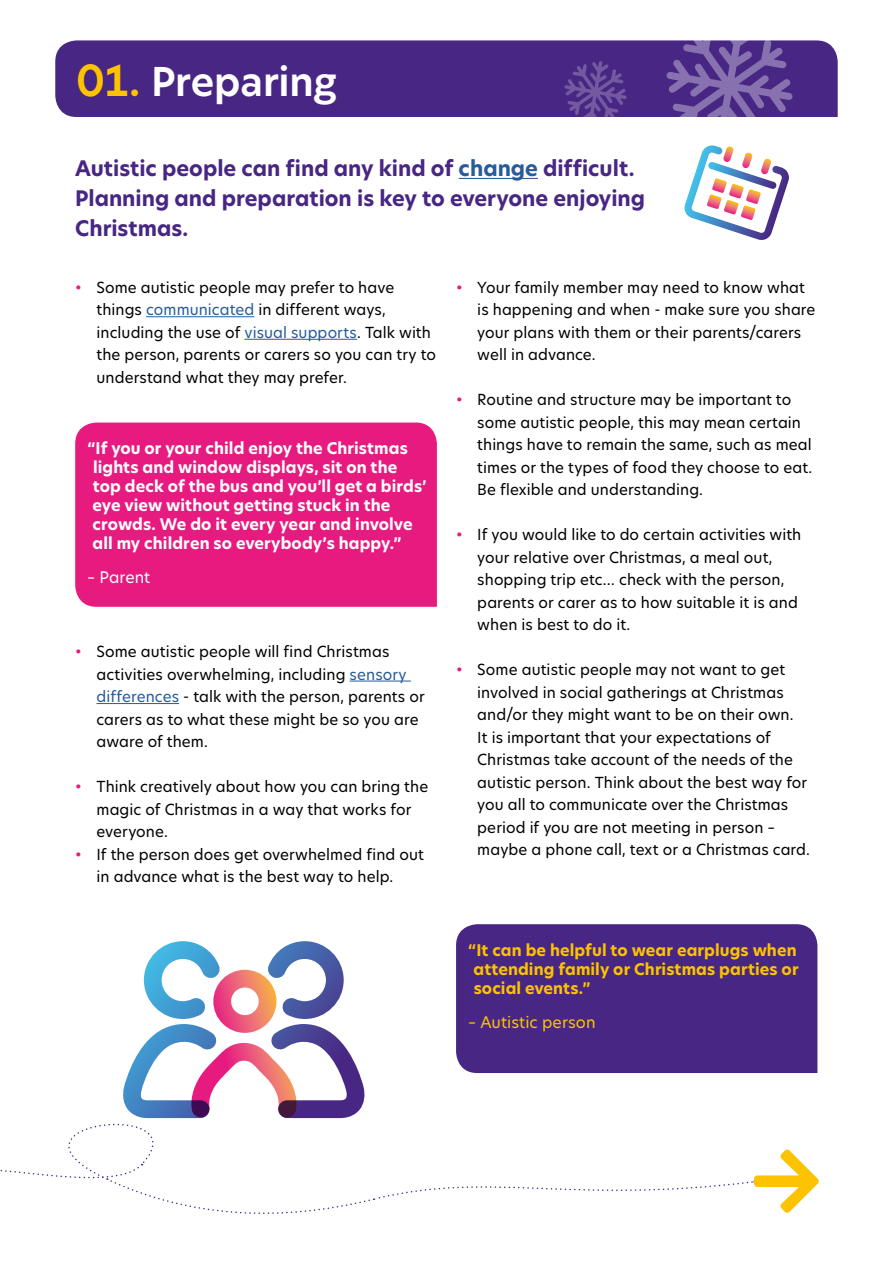
<style>
.page{position:relative;width:893px;height:1263px;background:#fff}
.page>*{position:absolute;margin:0;border:0;box-sizing:border-box;transform-origin:0 0}
.t1{font:600 39px "TP Hero";letter-spacing:-.005em;color:#fff}
.t2{font:700 21px/30px "TP Hero";color:#482683}
.t3{font:700 15.75px/18.9px "TP Hero";letter-spacing:.005em;color:#fff}
.t4{font:700 15.75px/18.9px "TP Hero";letter-spacing:.005em;color:#fdc300}
.t5{font:15.75px "TP Hero";letter-spacing:.005em;color:#fdc300}
.t6{font:15.75px "TP Hero";color:#fff}
.t7{font:15px/22.5px "TP Hero";letter-spacing:.005em;color:#000}
.s1{font-size:42px;color:#fdc300}
.s2{color:#275b9b}
.s3{color:#e71a80}
</style>
<div class="page">
<hr style="left:459px;top:178px;width:79px;height:1px;background:#275b9b">
<div style="left:55px;top:40px;width:783px;height:77px;background:#482683"></div>
<svg style="left:684px;top:145px;width:105px;height:95px"></svg>
<hr style="left:146px;top:316px;width:108px;height:1px;background:#275b9b">
<hr style="left:244px;top:339px;width:113px;height:1px;background:#275b9b">
<hr style="left:350px;top:681px;width:61px;height:1px;background:#275b9b">
<hr style="left:97px;top:703px;width:82px;height:1px;background:#275b9b">
<svg style="left:564px;top:61px;width:63px;height:56px;background:#593a8e"></svg>
<svg style="left:666px;top:40px;width:127px;height:77px;background:#664997"></svg>
<div style="left:75px;top:422px;width:362px;height:185px;background:#e71a80"></div>
<svg style="left:456px;top:924px;width:361px;height:17px;background:#4f2e88"></svg>
<svg style="left:0;top:941px;width:819px;height:273px"></svg>
<h1 class="t1" style="left:76px;top:55px;width:263px"><span class="s1">01.</span> Preparing</h1>
<h2 class="t2" style="left:75px;top:154px;width:571px">Autistic people can find any kind of <span class="s2">change</span> difficult.<br>Planning and preparation is key to everyone enjoying<br>Christmas.</h2>
<p class="t7" style="left:97px;top:276px;width:341px;text-indent:-21px"><span class="s3">•</span> Some autistic people may prefer to have things <span class="s2">communicated</span> in different ways, including the use of <span class="s2">visual supports</span>. Talk with the person, parents or carers so you can try to understand what they may prefer.</p>
<p class="t3" style="left:93px;top:439px;width:335px;text-indent:-5px">“If you or your child enjoy the Christmas lights and window displays, sit on the top deck of the bus and you’ll get a birds’ eye view without getting stuck in the crowds. We do it every year and involve all my children so everybody’s happy.”</p>
<p class="t6" style="left:87px;top:566px;width:65px">– Parent</p>
<p class="t7" style="left:97px;top:640px;width:330px;text-indent:-21px"><span class="s3">•</span> Some autistic people will find Christmas activities overwhelming, including <span class="s2">sensory differences</span> - talk with the person, parents or carers as to what these might be so you are aware of them.</p>
<p class="t7" style="left:97px;top:775px;width:333px;text-indent:-21px"><span class="s3">•</span> Think creatively about how you can bring the magic of Christmas in a way that works for everyone.</p>
<p class="t7" style="left:97px;top:842px;width:329px;text-indent:-21px"><span class="s3">•</span> If the person does get overwhelmed find out in advance what is the best way to help.</p>
<p class="t7" style="left:477px;top:276px;width:340px;text-indent:-21px"><span class="s3">•</span> Your family member may need to know what is happening and when - make sure you share your plans with them or their parents/carers well in advance.</p>
<p class="t7" style="left:477px;top:388px;width:337px;text-indent:-21px"><span class="s3">•</span> Routine and structure may be important to some autistic people, this may mean certain things have to remain the same, such as meal times or the types of food they choose to eat.<br>Be flexible and understanding.</p>
<p class="t7" style="left:477px;top:523px;width:326px;text-indent:-21px"><span class="s3">•</span> If you would like to do certain activities with your relative over Christmas, a meal out, shopping trip etc… check with the person, parents or carer as to how suitable it is and when is best to do it.</p>
<p class="t7" style="left:477px;top:658px;width:334px;text-indent:-21px"><span class="s3">•</span> Some autistic people may not want to get involved in social gatherings at Christmas and/or they might want to be on their own.<br>It is important that your expectations of Christmas take account of the needs of the autistic person. Think about the best way for you all to communicate over the Christmas period if you are not meeting in person – maybe a phone call, text or a Christmas card.</p>
<p class="t4" style="left:473px;top:940px;width:327px;text-indent:-5px">“It can be helpful to wear earplugs when attending family or Christmas parties or social events.”</p>
<p class="t5" style="left:468px;top:1011px;width:129px">– Autistic person</p>
</div>
